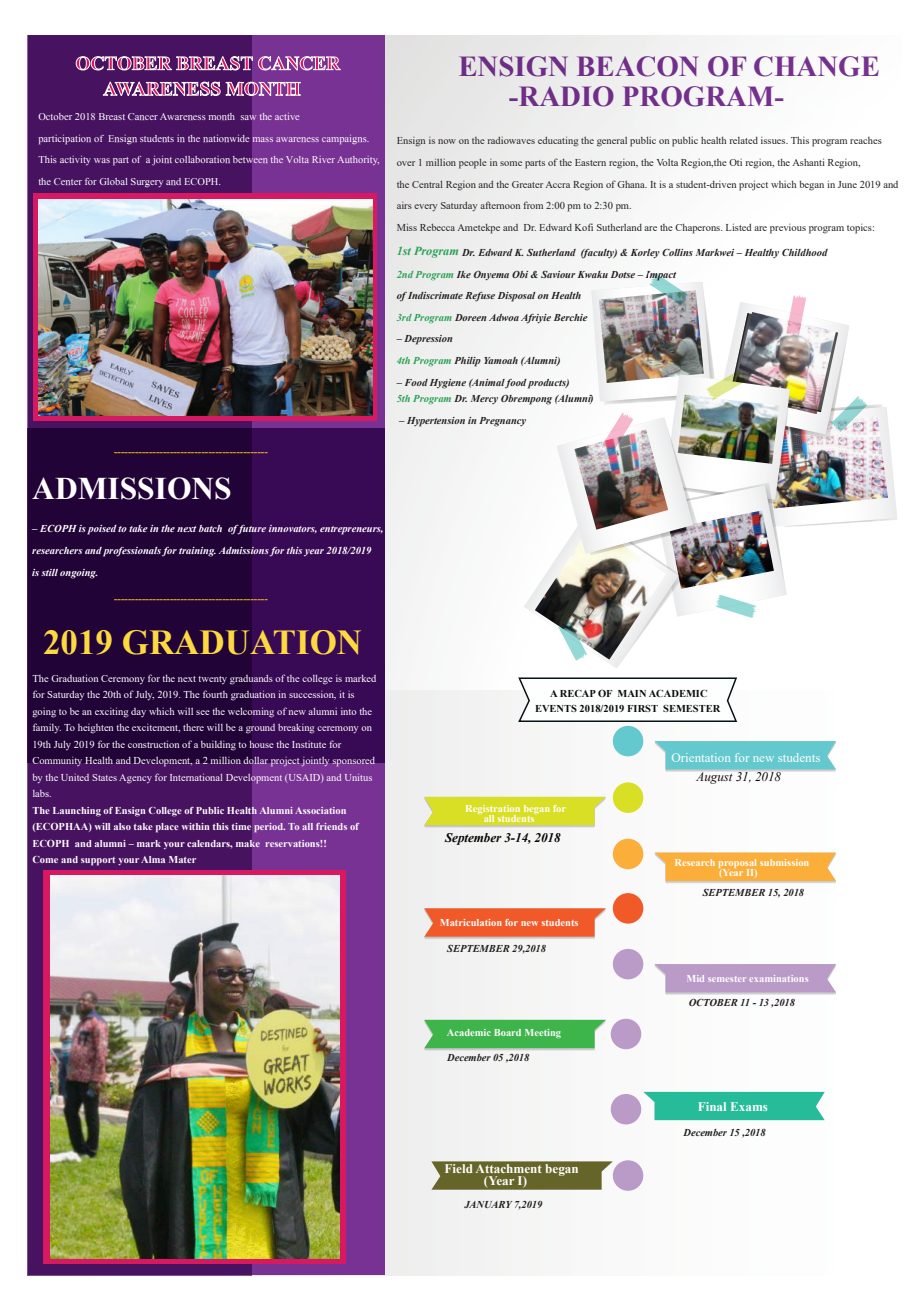
<style>
.page{position:relative;width:919px;height:1289px;background:#fff}
.page>*{position:absolute;margin:0;border:0;box-sizing:border-box;transform-origin:0 0}
.t1{font:700 34.95px "Times New Roman";color:#fcd941}
.t2{font:700 31.5px "Times New Roman";color:#fff}
.t3{font:700 28.8px/30px "Times New Roman";color:#783293}
.t4{font:700 19.2px/25.5px "Times New Roman";color:#d81860}
.t5{font:700 13.05px/12px "Times New Roman";color:#fff}
.t6{font:13.05px "Times New Roman";color:#fff}
.t7{font:italic 700 13.05px "Times New Roman";letter-spacing:-.005em;color:#070705}
.t8{font:italic 13.05px "Times New Roman";letter-spacing:-.005em;color:#160e0a}
.t9{font:10.5px/16.5px "Times New Roman";color:#fff}
.t10{font:10.5px/21.6px "Times New Roman";color:#231f20}
.t11{font:italic 700 10.5px/21.6px "Times New Roman";color:#231f20}
.t12{font:700 10.5px/16.5px "Times New Roman";color:#fff}
.t13{font:10.5px/21.6px "Mongolian Baiti";color:#fff}
.t14{font:italic 700 10.5px/21.6px "Times New Roman";color:#fff}
.t15{font:700 10.5px "Times New Roman";color:#f8bf14}
.t16{font:700 10.5px/15px "Times New Roman";color:#090c0c;text-align:center}
.s1{font-size:12.3px;color:#27a152}
.s2{color:#27a152}
.s3{color:#0c0a07}
</style>
<div class="page">
<svg style="left:384px;top:36px;width:350px;height:654px;fill:#f0f0ef"></svg>
<div style="left:28px;top:690px;width:872px;height:584px;background:linear-gradient(to bottom,#f7f7f7,#f8f8f8)"></div>
<div style="left:28px;top:36px;width:356px;height:1238px;background:#783293"></div>
<div style="left:28px;top:36px;width:224px;height:1238px;background:#471260"></div>
<svg style="left:28px;top:428px;width:356px;height:335px;background:#290541"></svg>
<svg style="left:34px;top:193px;width:343px;height:228px;background:#ce2866"></svg>
<svg style="left:76px;top:56px;width:264px;height:14px"></svg>
<svg style="left:103px;top:82px;width:117px;height:14px"></svg>
<svg style="left:226px;top:82px;width:74px;height:14px"></svg>
<img style="left:38px;top:200px;width:334px;height:215px">
<div style="left:43px;top:870px;width:302px;height:393px;background:#d81860"></div>
<img style="left:51px;top:875px;width:289px;height:383px">
<img style="left:524px;top:273px;width:373px;height:395px">
<svg style="left:517px;top:676px;width:221px;height:47px"></svg>
<div style="left:612px;top:726px;width:31px;height:30px;background:#64c8cf;border-radius:50%"></div>
<div style="left:612px;top:782px;width:31px;height:31px;background:#d9df25;border-radius:50%"></div>
<div style="left:612px;top:838px;width:31px;height:31px;background:#fbae39;border-radius:50%"></div>
<div style="left:612px;top:948px;width:31px;height:31px;background:#ba9ac7;border-radius:50%"></div>
<div style="left:610px;top:1018px;width:31px;height:31px;background:#ba9ac7;border-radius:50%"></div>
<div style="left:610px;top:1093px;width:31px;height:31px;background:#ba9ac7;border-radius:50%"></div>
<div style="left:612px;top:1160px;width:31px;height:30px;background:#ba9ac7;border-radius:50%"></div>
<div style="left:612px;top:893px;width:31px;height:30px;background:#f15a28;border-radius:50%"></div>
<svg style="left:424px;top:796px;width:181px;height:32px;background:#dadf46"></svg>
<svg style="left:424px;top:908px;width:181px;height:31px;background:#ed6e43"></svg>
<svg style="left:424px;top:1019px;width:181px;height:32px;background:#5abc65"></svg>
<svg style="left:431px;top:1161px;width:181px;height:28px;background:#71713b"></svg>
<svg style="left:654px;top:741px;width:181px;height:31px;background:#77ccd2"></svg>
<svg style="left:654px;top:852px;width:181px;height:32px;background:#f7b858"></svg>
<svg style="left:654px;top:964px;width:181px;height:31px;background:#c0a5cb"></svg>
<svg style="left:643px;top:1091px;width:181px;height:29px;background:#3bc1a2"></svg>
<h3 class="t4" style="left:103px;top:50px;width:238px;text-indent:-28px">OCTOBER BREAST CANCER<br>AWARENESS MONTH</h3>
<h3 class="t3" style="left:509px;top:50px;width:372px;text-indent:-51px">ENSIGN BEACON OF CHANGE -RADIO PROGRAM-</h3>
<p class="t10" style="left:396px;top:130px;width:503px">Ensign is now on the radiowaves educating the general public on public health related issues. This program reaches over 1 million people in some parts of the Eastern region, the Volta Region,the Oti region, the Ashanti Region,<br>the Central Region and the Greater Accra Region of Ghana. It is a student-driven project which began in June 2019 and airs every Saturday afternoon from 2:00 pm to 2:30 pm.<br>Miss Rebecca Ametekpe and Dr. Edward Kofi Sutherland are the Chaperons. Listed are previous program topics:</p>
<p class="t11" style="left:396px;top:241px;width:432px"><span class="s1">1st Program</span> Dr. Edward K. Sutherland (faculty) &amp; Korley Collins Markwei – Healthy Childhood <span class="s2">2nd Program</span> Ike Onyema Obi &amp; Saviour Kwaku Dotse – Impact<br>of Indiscrimate Refuse Disposal on Health<br><span class="s2">3rd Program</span> Doreen Adwoa Afriyie Berchie</p>
<p class="t11" style="left:396px;top:328px;width:165px">– Depression<br><span class="s2">4th Program</span> Philip Yamoah (Alumni)</p>
<p class="t11" style="left:396px;top:373px;width:199px;line-height:16.5px">– Food Hygiene (Animal food products)<br><span class="s2">5th Program</span> Dr. Mercy Obrempong (Alumni)</p>
<p class="t11" style="left:399px;top:409px;width:128px">– Hypertension in Pregnancy</p>
<p class="t13" style="left:38px;top:106px;width:343px">October 2018 Breast Cancer Awareness month saw the active<br>participation of Ensign students in the nationwide mass awareness campaigns.<br>This activity was part of a joint collaboration between the Volta River Authority, the Center for Global Surgery and ECOPH.</p>
<p class="t15" style="left:114px;top:444px;width:155px">--------------------------------------------</p>
<h2 class="t2" style="left:32px;top:465px;width:201px">ADMISSIONS</h2>
<p class="t14" style="left:32px;top:517px;width:353px">– ECOPH is poised to take in the next batch of future innovators, entrepreneurs, researchers and professionals for training. Admissions for this year 2018/2019<br>is still ongoing.</p>
<p class="t15" style="left:114px;top:590px;width:155px">--------------------------------------------</p>
<h1 class="t1" style="left:43px;top:617px;width:321px">2019 GRADUATION</h1>
<p class="t9" style="left:32px;top:669px;width:345px">The Graduation Ceremony for the next twenty graduands of the college is marked for Saturday the 20th of July, 2019. The fourth graduation in succession, it is going to be an exciting day which will see the welcoming of new alumni into the family. To heighten the excitement, there will be a ground breaking ceremony on 19th July 2019 for the construction of a building to house the Institute for Community Health and Development, a 2 million dollar project jointly sponsored by the United States Agency for International Development (USAID) and Unitus labs.</p>
<p class="t12" style="left:32px;top:801px;width:328px">The Launching of Ensign College of Public Health Alumni Association (ECOPHAA) will also take place within this time period. To all friends of ECOPH and alumni – mark your calendars, make reservations!!<br>Come and support your Alma Mater</p>
<p class="t16" style="left:535px;top:685px;width:187px">A RECAP OF MAIN ACADEMIC<br>EVENTS 2018/2019 FIRST SEMESTER</p>
<p class="t6" style="left:671px;top:748px;width:151px">Orientation for new students</p>
<p class="t12" style="left:483px;top:802px;width:84px;line-height:10.5px;text-indent:-18px">Registration began for all students</p>
<p class="t7" style="left:445px;top:828px;width:117px">September 3-14, 2018</p>
<p class="t12" style="left:440px;top:914px;width:140px">Matriculation for new students</p>
<p class="t11" style="left:447px;top:937px;width:100px">SEPTEMBER 29,2018</p>
<p class="t12" style="left:447px;top:1023px;width:116px">Academic Board Meeting</p>
<p class="t11" style="left:447px;top:1046px;width:84px">December 05 ,2018</p>
<p class="t5" style="left:484px;top:1162px;width:96px;text-indent:-39px">Field Attachment began (Year I)</p>
<p class="t11" style="left:464px;top:1192px;width:79px">JANUARY 7,2019</p>
<p class="t8" style="left:696px;top:768px;width:86px">August 31, <span class="s3">2018</span></p>
<p class="t12" style="left:719px;top:856px;width:92px;line-height:10.5px;text-indent:-45px">Research proposal submission (Year II)</p>
<p class="t11" style="left:702px;top:881px;width:103px">SEPTEMBER 15, 2018</p>
<p class="t12" style="left:686px;top:969px;width:124px">Mid semester examinations</p>
<p class="t11" style="left:688px;top:990px;width:108px">OCTOBER 11 - 13 ,2018</p>
<p class="t5" style="left:697px;top:1100px;width:72px">Final Exams</p>
<p class="t11" style="left:683px;top:1120px;width:84px">December 15 ,2018</p>
</div>
